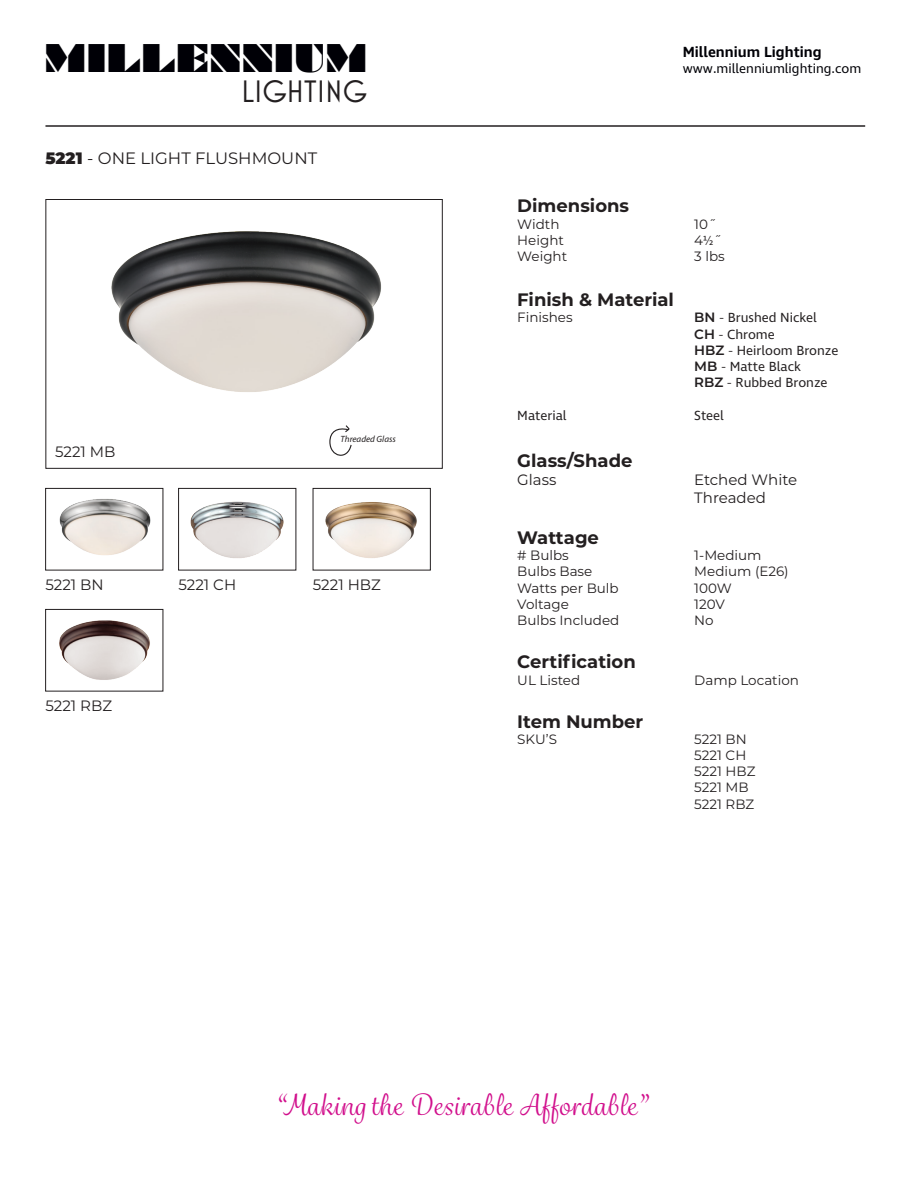
<style>
.page{position:relative;width:918px;height:1188px;background:#fff}
.page>*{position:absolute;margin:0;border:0;box-sizing:border-box;transform-origin:0 0}
.t1{font:36.45px "Braggadocio";color:#000006}
.t2{font:31.5px "Mostra Nuova";color:#231f20}
.t3{font:28.5px "Grafolita Script";letter-spacing:.025em;color:#d10f8c}
.t4{font:700 18px "Montserrat";color:#231f20}
.t5{font:16.5px "Montserrat";color:#231f20}
.t6{font:15px "Montserrat";color:#231f20}
.t7{font:600 15px "Ingra";color:#000006}
.t8{font:13.5px "Montserrat";color:#231f20}
.t9{font:13.5px "Ingra";color:#231f20}
.t10{font:13.5px "Ingra";color:#000006}
.t11{font:italic 9px "Myriad Pro";color:#231f20}
.s1{font-weight:900}
.s2{font-family:"Ingra"}
.s3{font-family:"Montserrat";font-weight:600}
.s4{font-family:"Montserrat"}
</style>
<div class="page">
<img style="left:111px;top:231px;width:270px;height:161px">
<div style="left:45px;top:199px;width:398px;height:270px;border:1px solid #231f20"></div>
<hr style="left:45px;top:125px;width:820px;height:2px;background:#231f20">
<img style="left:59px;top:499px;width:92px;height:56px">
<div style="left:45px;top:488px;width:118px;height:82px;border:1px solid #231f20"></div>
<img style="left:190px;top:501px;width:94px;height:57px">
<div style="left:178px;top:488px;width:118px;height:82px;border:1px solid #231f20"></div>
<img style="left:325px;top:502px;width:92px;height:56px">
<div style="left:313px;top:488px;width:118px;height:82px;border:1px solid #231f20"></div>
<img style="left:59px;top:620px;width:91px;height:60px">
<div style="left:45px;top:609px;width:118px;height:82px;border:1px solid #231f20"></div>
<svg style="left:329px;top:425px;width:23px;height:31px"></svg>
<p class="t1" style="left:44px;top:36px;width:325px">MILLENNIUM</p>
<p class="t2" style="left:241px;top:73px;width:128px">LIGHTING</p>
<p class="t5" style="left:45px;top:147px;width:273px"><span class="s1">5221</span> - ONE LIGHT FLUSHMOUNT</p>
<p class="t6" style="left:55px;top:441px;width:62px">5221 MB</p>
<p class="t11" style="left:341px;top:433px;width:57px">Threaded Glass</p>
<p class="t6" style="left:45px;top:574px;width:60px">5221 BN</p>
<p class="t6" style="left:178px;top:574px;width:59px">5221 CH</p>
<p class="t6" style="left:313px;top:574px;width:70px">5221 HBZ</p>
<p class="t6" style="left:45px;top:695px;width:68px">5221 RBZ</p>
<p class="t7" style="left:683px;top:42px;width:140px">Millennium Lighting</p>
<p class="t10" style="left:683px;top:60px;width:180px">www.millenniumlighting.com</p>
<p class="t4" style="left:517px;top:193px;width:113px">Dimensions</p>
<p class="t8" style="left:517px;top:215px;width:44px">Width</p>
<p class="t8" style="left:694px;top:215px;width:23px">10˝</p>
<p class="t8" style="left:517px;top:231px;width:48px">Height</p>
<p class="t8" style="left:694px;top:231px;width:29px">4<span class="s2">½</span>˝</p>
<p class="t8" style="left:517px;top:247px;width:51px">Weight</p>
<p class="t8" style="left:694px;top:247px;width:32px">3 lbs</p>
<p class="t4" style="left:517px;top:287px;width:158px">Finish &amp; Material</p>
<p class="t8" style="left:517px;top:308px;width:57px">Finishes</p>
<p class="t9" style="left:694px;top:309px;width:124px"><span class="s3">BN</span> <span class="s4">-</span> Brushed Nickel</p>
<p class="t9" style="left:694px;top:326px;width:82px"><span class="s3">CH</span> <span class="s4">-</span> Chrome</p>
<p class="t9" style="left:694px;top:342px;width:146px"><span class="s3">HBZ</span> <span class="s4">-</span> Heirloom Bronze</p>
<p class="t9" style="left:694px;top:358px;width:108px"><span class="s3">MB</span> <span class="s4">-</span> Matte Black</p>
<p class="t9" style="left:694px;top:374px;width:135px"><span class="s3">RBZ</span> <span class="s4">-</span> Rubbed Bronze</p>
<p class="t9" style="left:517px;top:407px;width:51px">Material</p>
<p class="t9" style="left:694px;top:407px;width:31px">Steel</p>
<p class="t4" style="left:517px;top:448px;width:117px">Glass/Shade</p>
<p class="t6" style="left:517px;top:470px;width:41px">Glass</p>
<p class="t6" style="left:694px;top:470px;width:105px">Etched White</p>
<p class="t6" style="left:694px;top:488px;width:73px">Threaded</p>
<p class="t4" style="left:517px;top:525px;width:83px">Wattage</p>
<p class="t8" style="left:517px;top:546px;width:53px"># Bulbs</p>
<p class="t8" style="left:694px;top:546px;width:69px">1-Medium</p>
<p class="t8" style="left:517px;top:562px;width:77px">Bulbs Base</p>
<p class="t8" style="left:694px;top:562px;width:96px">Medium (E26)</p>
<p class="t8" style="left:517px;top:578px;width:103px">Watts per Bulb</p>
<p class="t8" style="left:694px;top:578px;width:39px">100W</p>
<p class="t8" style="left:517px;top:595px;width:53px">Voltage</p>
<p class="t8" style="left:694px;top:595px;width:32px">120V</p>
<p class="t8" style="left:517px;top:611px;width:104px">Bulbs Included</p>
<p class="t8" style="left:694px;top:611px;width:21px">No</p>
<p class="t4" style="left:517px;top:649px;width:120px">Certification</p>
<p class="t8" style="left:517px;top:671px;width:64px">UL Listed</p>
<p class="t8" style="left:694px;top:671px;width:106px">Damp Location</p>
<p class="t4" style="left:517px;top:708px;width:128px">Item Number</p>
<p class="t8" style="left:517px;top:730px;width:41px">SKU’S</p>
<p class="t8" style="left:694px;top:730px;width:54px">5221 BN</p>
<p class="t8" style="left:694px;top:746px;width:54px">5221 CH</p>
<p class="t8" style="left:694px;top:762px;width:63px">5221 HBZ</p>
<p class="t8" style="left:694px;top:778px;width:56px">5221 MB</p>
<p class="t8" style="left:694px;top:795px;width:62px">5221 RBZ</p>
<p class="t3" style="left:275px;top:1087px;width:373px">“Making the Desirable Affordable”</p>
</div>
